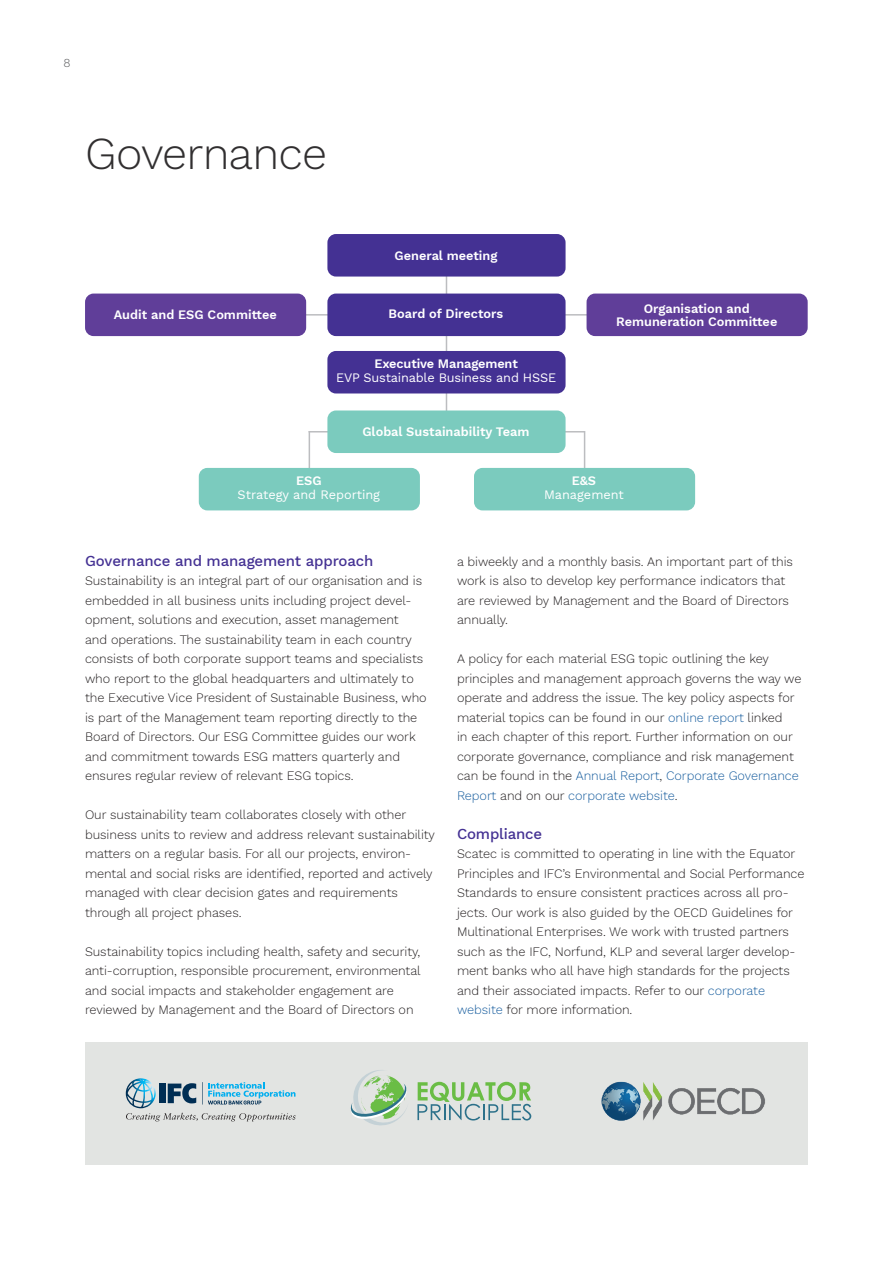
<style>
.page{position:relative;width:893px;height:1263px;background:#fff}
.page>*{position:absolute;margin:0;border:0;box-sizing:border-box;transform-origin:0 0}
.Hovedtittel_Not_show{font:300 45px "Work Sans";letter-spacing:-.02em;color:#312f30}
.NOTER_Avsnittstittel{font:500 15px "Work Sans";letter-spacing:-.01em;color:#443193}
.NOTER_Brødtekst{font:300 12.75px/19.5px "Work Sans";letter-spacing:-.005em;color:#231f20}
.Illustrations_Oversk{font:600 12.75px/13.5px "Work Sans";color:#fff;text-align:center}
.t1{font:12.75px/13.5px "Work Sans";letter-spacing:-.015em;color:#fff;text-align:center}
.t2{font:300 12px "Work Sans";color:#57585a}
.s1{font-weight:600}
.s2{color:#175d9e}
</style>
<div class="page">
<hr style="left:584px;top:431px;width:1px;height:58px;background:#bcbdc0">
<hr style="left:309px;top:431px;width:1px;height:58px;background:#bcbdc0">
<hr style="left:446px;top:265px;width:1px;height:164px;background:#bcbdc0">
<hr style="left:309px;top:431px;width:276px;height:1px;background:#bcbdc0">
<hr style="left:278px;top:314px;width:340px;height:2px;background:#bcbdc0">
<div style="left:327px;top:234px;width:239px;height:43px;background:#443193;border-radius:9px"></div>
<div style="left:85px;top:294px;width:221px;height:42px;background:#603e99;border-radius:9px"></div>
<div style="left:587px;top:294px;width:221px;height:42px;background:#603e99;border-radius:9px"></div>
<div style="left:327px;top:294px;width:239px;height:42px;background:#443193;border-radius:9px"></div>
<div style="left:327px;top:351px;width:239px;height:42px;background:#443193;border-radius:9px"></div>
<div style="left:327px;top:410px;width:239px;height:43px;background:#7bcbbe;border-radius:9px"></div>
<div style="left:199px;top:468px;width:221px;height:42px;background:#7bcbbe;border-radius:9px"></div>
<div style="left:474px;top:468px;width:221px;height:42px;background:#7bcbbe;border-radius:9px"></div>
<div style="left:85px;top:1042px;width:723px;height:123px;background:#e2e4e2"></div>
<svg style="left:351px;top:1070px;width:56px;height:55px"></svg>
<svg style="left:417px;top:1082px;width:114px;height:38px"></svg>
<svg style="left:126px;top:1078px;width:170px;height:43px"></svg>
<img style="left:601px;top:1081px;width:164px;height:40px">
<p class="t2" style="left:63px;top:54px;width:9px">8</p>
<p class="Hovedtittel_Not_show" style="left:85px;top:120px;width:244px">Governance</p>
<p class="Illustrations_Oversk" style="left:394px;top:248px;width:104px">General meeting</p>
<p class="Illustrations_Oversk" style="left:114px;top:308px;width:165px">Audit and ESG Committee</p>
<p class="Illustrations_Oversk" style="left:616px;top:301px;width:163px">Organisation and<br>Remuneration Committee</p>
<p class="Illustrations_Oversk" style="left:389px;top:307px;width:116px">Board of Directors</p>
<p class="t1" style="left:336px;top:357px;width:222px"><span class="s1">Executive Management<br></span>EVP Sustainable Business and HSSE</p>
<p class="Illustrations_Oversk" style="left:362px;top:425px;width:168px">Global Sustainability Team</p>
<p class="t1" style="left:238px;top:473px;width:144px"><span class="s1">ESG<br></span>Strategy and Reporting</p>
<p class="t1" style="left:544px;top:473px;width:81px"><span class="s1">E&amp;S<br></span>Management</p>
<p class="NOTER_Avsnittstittel" style="left:85px;top:549px;width:290px">Governance and management approach</p>
<p class="NOTER_Brødtekst" style="left:85px;top:570px;width:343px">Sustainability is an integral part of our organisation and is embedded in all business units including project devel&shy;opment, solutions and execution, asset management<br>and operations. The sustainability team in each country consists of both corporate support teams and specialists who report to the global headquarters and ultimately to the Executive Vice President of Sustainable Business, who is part of the Management team reporting directly to the Board of Directors. Our ESG Committee guides our work and commitment towards ESG matters quarterly and ensures regular review of relevant ESG topics.</p>
<p class="NOTER_Brødtekst" style="left:85px;top:804px;width:351px">Our sustainability team collaborates closely with other business units to review and address relevant sustainability matters on a regular basis. For all our projects, environ&shy;mental and social risks are identified, reported and actively managed with clear decision gates and requirements through all project phases.</p>
<p class="NOTER_Brødtekst" style="left:85px;top:941px;width:337px">Sustainability topics including health, safety and security, anti-corruption, responsible procurement, environmental and social impacts and stakeholder engagement are reviewed by Management and the Board of Directors on</p>
<p class="NOTER_Brødtekst" style="left:457px;top:551px;width:338px">a biweekly and a monthly basis. An important part of this work is also to develop key performance indicators that are reviewed by Management and the Board of Directors annually.</p>
<p class="NOTER_Brødtekst" style="left:457px;top:648px;width:346px">A policy for each material ESG topic outlining the key principles and management approach governs the way we operate and address the issue. The key policy aspects for material topics can be found in our <span class="s2">online report</span> linked<br>in each chapter of this report. Further information on our corporate governance, compliance and risk management can be found in the <span class="s2">Annual Report</span>, <span class="s2">Corporate Governance Report</span> and on our <span class="s2">corporate website</span>.</p>
<p class="NOTER_Avsnittstittel" style="left:457px;top:822px;width:87px">Compliance</p>
<p class="NOTER_Brødtekst" style="left:457px;top:843px;width:349px">Scatec is committed to operating in line with the Equator Principles and IFC’s Environmental and Social Performance Standards to ensure consistent practices across all pro&shy;jects. Our work is also guided by the OECD Guidelines for Multinational Enterprises. We work with trusted partners such as the IFC, Norfund, KLP and several larger develop&shy;ment banks who all have high standards for the projects and their associated impacts. Refer to our <span class="s2">corporate website</span> for more information.</p>
</div>
